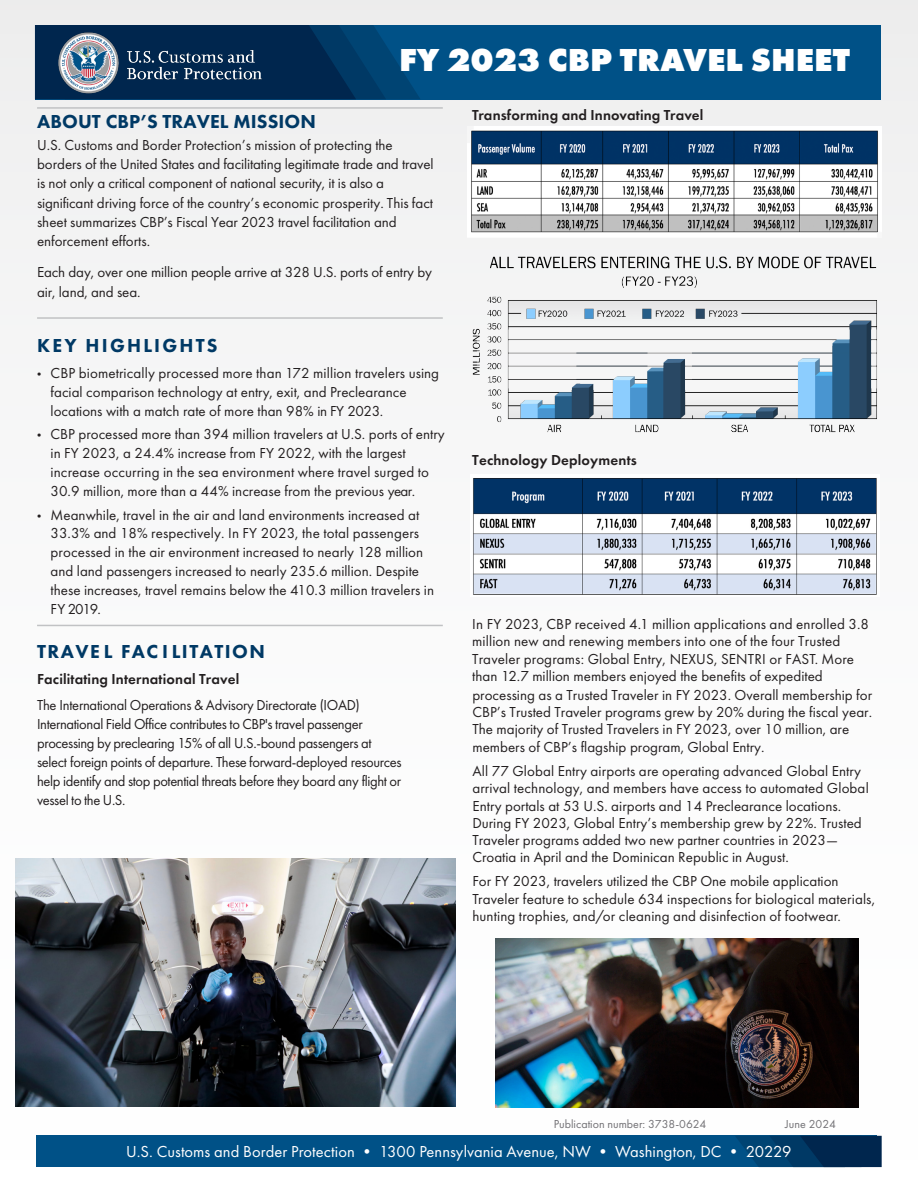
<style>
.page{position:relative;width:918px;height:1188px;background:#fafafa}
.page>*{position:absolute;margin:0;border:0;box-sizing:border-box;transform-origin:0 0}
.t1{font:800 33px "Futura PT";color:#fff}
.Copy_-_smaller{font:800 19.5px "Futura PT";letter-spacing:.005em;color:#003965}
.Copy{font:800 19.5px "Futura PT";letter-spacing:.075em;color:#003965}
.Heading{font:800 19.5px "Futura PT";letter-spacing:.11em;color:#003965}
.t2{font:16.5px "Futura PT";color:#fff}
.Copy-2{font:15px/18.9px "Futura PT";color:#231f20}
.Copy_-_smaller-2{font:15px/19.2px "Futura PT";letter-spacing:-.01em;color:#231f20}
.Copy-3{font:15px/18.9px "Futura PT";letter-spacing:-.025em;color:#231f20}
.Copy-4{font:600 15px "Futura PT";letter-spacing:.01em;color:#231f20}
.Copy_-_smaller-3{font:12px "Futura PT";color:#717074}
.s1{font-family:"Myriad Pro"}
.s2{font-weight:600}
</style>
<div class="page">
<div style="left:35px;top:25px;width:845px;height:74px;background:#005187"></div>
<svg style="left:35px;top:25px;width:385px;height:74px;background:#00335e"></svg>
<div style="left:36px;top:1136px;width:841px;height:31px;background:#005187"></div>
<svg style="left:735px;top:1136px;width:147px;height:31px;background:#003460"></svg>
<img style="left:55px;top:31px;width:223px;height:64px">
<hr style="left:37px;top:107px;width:406px;height:2px;background:#c1c2c4">
<hr style="left:37px;top:317px;width:406px;height:2px;background:#c1c2c4">
<hr style="left:37px;top:625px;width:406px;height:1px;background:#c1c2c4">
<img style="left:472px;top:256px;width:406px;height:177px">
<img style="left:471px;top:130px;width:407px;height:103px">
<img style="left:16px;top:859px;width:439px;height:248px">
<img style="left:473px;top:478px;width:404px;height:117px">
<img style="left:496px;top:938px;width:362px;height:169px">
<h1 class="t1" style="left:399px;top:39px;width:452px">FY 2023 CBP TRAVEL SHEET</h1>
<p class="Copy_-_smaller" style="left:37px;top:109px;width:280px">ABOUT CBP’S TRAVEL MISSION</p>
<p class="Copy_-_smaller-2" style="left:37px;top:135px;width:398px">U.S. Customs and Border Protection’s mission of protecting the borders of the United States and facilitating legitimate trade and travel is not only a critical component of national security, it is also a significant driving force of the country’s economic prosperity. This fact sheet summarizes CBP’s Fiscal Year 2023 travel facilitation and enforcement efforts.</p>
<p class="Copy_-_smaller-2" style="left:37px;top:263px;width:396px">Each day, over one million people arrive at 328 U.S. ports of entry by air, land, and sea.</p>
<p class="Heading" style="left:37px;top:334px;width:182px">KEY HIGHLIGHTS</p>
<p class="Copy-2" style="left:51px;top:364px;width:390px;text-indent:-13px"><span class="s1">•</span> CBP biometrically processed more than 172 million travelers using facial comparison technology at entry, exit, and Preclearance locations with a match rate of more than 98% in FY 2023.</p>
<p class="Copy-2" style="left:51px;top:425px;width:396px;text-indent:-13px"><span class="s1">•</span> CBP processed more than 394 million travelers at U.S. ports of entry in FY 2023, a 24.4% increase from FY 2022, with the largest increase occurring in the sea environment where travel surged to 30.9 million, more than a 44% increase from the previous year.</p>
<p class="Copy-2" style="left:51px;top:505px;width:385px;text-indent:-13px"><span class="s1">•</span> Meanwhile, travel in the air and land environments increased at 33.3% and 18% respectively. In FY 2023, the total passengers processed in the air environment increased to nearly 128 million and land passengers increased to nearly 235.6 million. Despite these increases, travel remains below the 410.3 million travelers in FY 2019.</p>
<p class="Copy" style="left:37px;top:639px;width:229px">TRAVE L FAC I LITATION</p>
<p class="Copy-2" style="left:37px;top:666px;width:324px;line-height:25.7px"><span class="s2">Facilitating International Travel<br></span>The International Operations &amp; Advisory Directorate (IOAD)</p>
<p class="Copy-3" style="left:37px;top:714px;width:366px">International Field Office contributes to CBP's travel passenger processing by preclearing 15% of all U.S.-bound passengers at select foreign points of departure. These forward-deployed resources help identify and stop potential threats before they board any flight or vessel to the U.S.</p>
<p class="Copy-4" style="left:472px;top:106px;width:233px">Transforming and Innovating Travel</p>
<p class="Copy-4" style="left:472px;top:451px;width:166px">Technology Deployments</p>
<p class="Copy-2" style="left:472px;top:615px;width:398px;line-height:17.2px">In FY 2023, CBP received 4.1 million applications and enrolled 3.8 million new and renewing members into one of the four Trusted Traveler programs: Global Entry, NEXUS, SENTRI or FAST . More than 12.7 million members enjoyed the benefits of expedited</p>
<p class="Copy-2" style="left:472px;top:687px;width:401px;line-height:17.1px">processing as a Trusted Traveler in FY 2023. Overall membership for CBP’s Trusted Traveler programs grew by 20% during the fiscal year.<br>The majority of Trusted Travelers in FY 2023, over 10 million, are members of CBP’s flagship program, Global Entry.</p>
<p class="Copy-2" style="left:472px;top:762px;width:398px;line-height:17.4px">All 77 Global Entry airports are operating advanced Global Entry arrival technology, and members have access to automated Global Entry portals at 53 U.S. airports and 14 Preclearance locations.<br>During FY 2023, Global Entry’s membership grew by 22%. Trusted Traveler programs added two new partner countries in 2023— Croatia in April and the Dominican Republic in August.</p>
<p class="Copy-2" style="left:472px;top:873px;width:404px;line-height:17.2px">For FY 2023, travelers utilized the CBP One mobile application<br>Traveler feature to schedule 634 inspections for biological materials, hunting trophies, and/or cleaning and disinfection of footwear.</p>
<p class="Copy_-_smaller-3" style="left:554px;top:1117px;width:154px">Publication number: 3738-0624</p>
<p class="Copy_-_smaller-3" style="left:785px;top:1117px;width:52px">June 2024</p>
<p class="t2" style="left:126px;top:1141px;width:667px">U.S. Customs and Border Protection • 1300 Pennsylvania Avenue, NW • Washington, DC • 20229</p>
</div>
